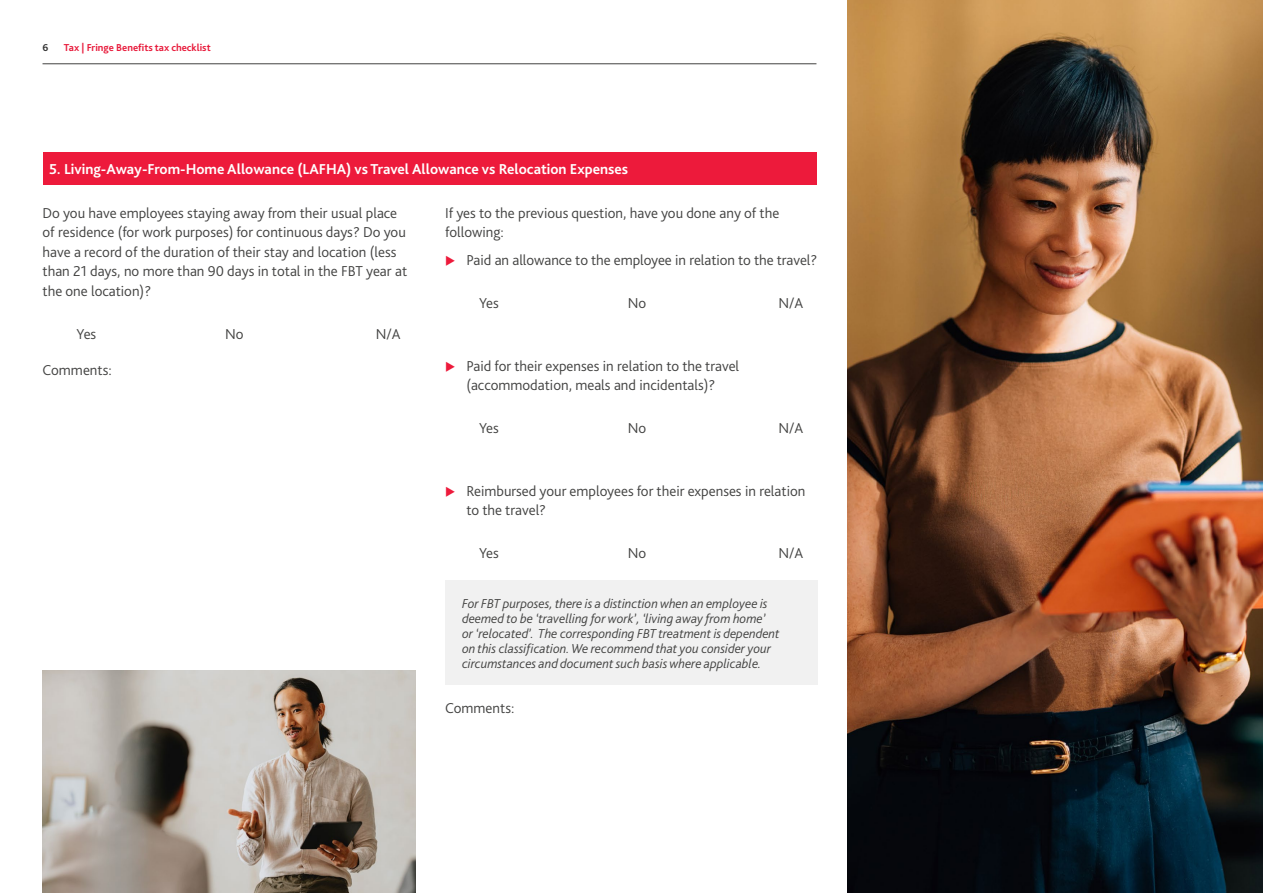
<style>
.page{position:relative;width:1263px;height:893px;background:#fff}
.page>*{position:absolute;margin:0;border:0;box-sizing:border-box;transform-origin:0 0}
.t1{font:300 15px/19.5px "Bliss Pro";color:#424241}
.t2{font:700 15px "Bliss Pro";color:#fff}
.t3{font:italic 300 13.5px/15px "Bliss Pro";color:#424241}
.t4{font:700 10.5px "Bliss Pro";color:#e81a3b}
.t5{font:700 10.5px "Bliss Pro";color:#333}
</style>
<div class="page">
<div style="left:43px;top:152px;width:773px;height:33px;background:#ed1a3b"></div>
<img style="left:848px;top:0;width:415px;height:893px">
<img style="left:43px;top:670px;width:372px;height:223px">
<hr style="left:43px;top:64px;width:773px;height:1px;background:#424241">
<div style="left:445px;top:581px;width:373px;height:104px;background:#f1f1f1"></div>
<p class="t5" style="left:43px;top:40px;width:7px">6</p>
<p class="t4" style="left:64px;top:40px;width:148px">Tax | Fringe Benefits tax checklist</p>
<p class="t2" style="left:49px;top:160px;width:581px">5. Living-Away-From-Home Allowance (LAFHA) vs Travel Allowance vs Relocation Expenses</p>
<p class="t1" style="left:43px;top:203px;width:366px">Do you have employees staying away from their usual place of residence (for work purposes) for continuous days? Do you have a record of the duration of their stay and location (less than 21 days, no more than 90 days in total in the FBT year at the one location)?</p>
<p class="t1" style="left:77px;top:324px;width:21px">Yes</p>
<p class="t1" style="left:225px;top:324px;width:20px">No</p>
<p class="t1" style="left:376px;top:324px;width:26px">N/A</p>
<p class="t1" style="left:43px;top:359px;width:71px">Comments:</p>
<p class="t1" style="left:445px;top:203px;width:336px">If yes to the previous question, have you done any of the following:</p>
<p class="t1" style="left:466px;top:250px;width:352px">Paid an allowance to the employee in relation to the travel?</p>
<p class="t1" style="left:479px;top:293px;width:21px">Yes</p>
<p class="t1" style="left:628px;top:293px;width:20px">No</p>
<p class="t1" style="left:778px;top:293px;width:26px">N/A</p>
<p class="t1" style="left:466px;top:356px;width:274px">Paid for their expenses in relation to the travel (accommodation, meals and incidentals)?</p>
<p class="t1" style="left:479px;top:418px;width:21px">Yes</p>
<p class="t1" style="left:628px;top:418px;width:20px">No</p>
<p class="t1" style="left:778px;top:418px;width:26px">N/A</p>
<p class="t1" style="left:466px;top:481px;width:341px">Reimbursed your employees for their expenses in relation to the travel?</p>
<p class="t1" style="left:479px;top:543px;width:21px">Yes</p>
<p class="t1" style="left:628px;top:543px;width:20px">No</p>
<p class="t1" style="left:778px;top:543px;width:26px">N/A</p>
<p class="t3" style="left:462px;top:596px;width:319px">For FBT purposes, there is a distinction when an employee is deemed to be ‘travelling for work’, ‘living away from home’ or ‘relocated’. The corresponding FBT treatment is dependent on this classification. We recommend that you consider your circumstances and document such basis where applicable.</p>
<p class="t1" style="left:445px;top:698px;width:71px">Comments:</p>
</div>
